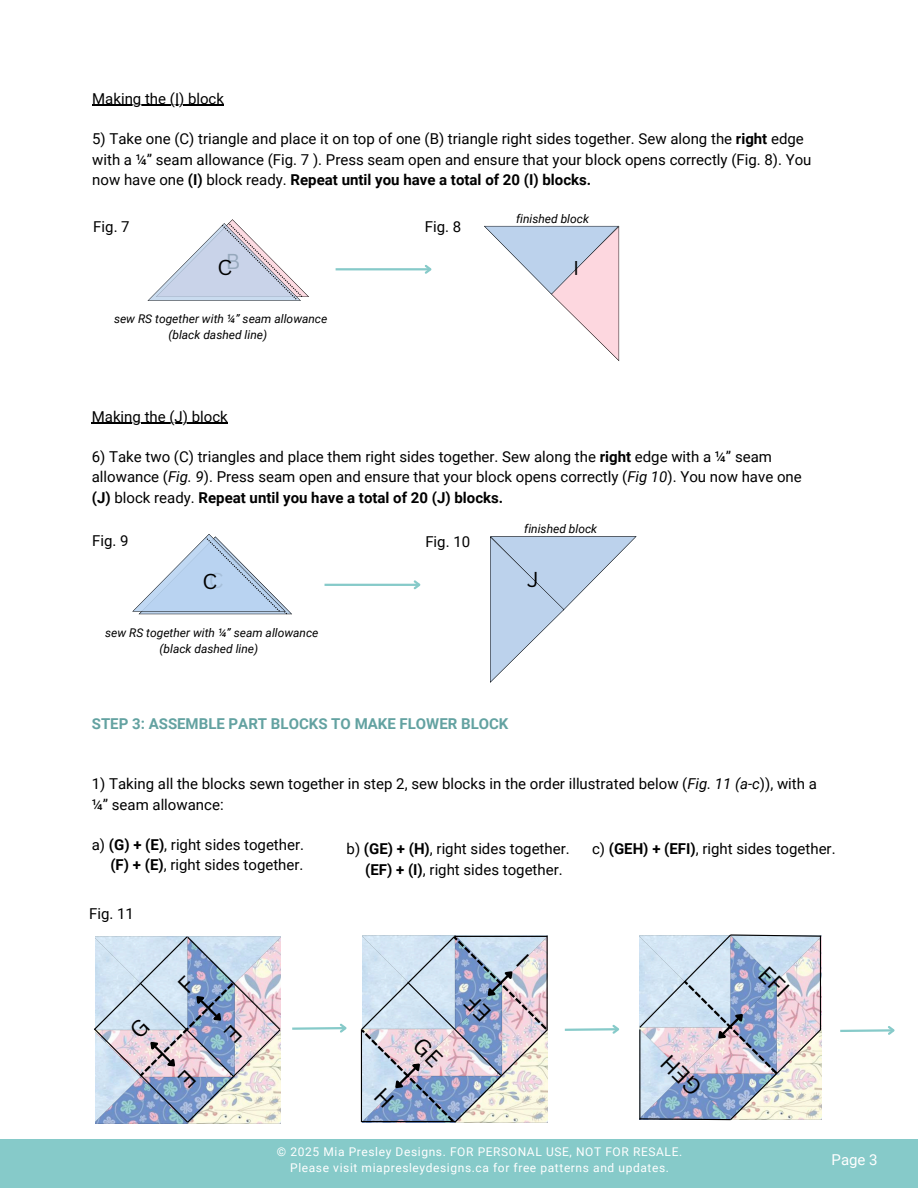
<style>
.page{position:relative;width:918px;height:1188px;background:#fff}
.page>*{position:absolute;margin:0;border:0;box-sizing:border-box;transform-origin:0 0}
.t1{font:21px "Canva Sans";color:#000}
.t2{font:19.35px "Canva Sans";color:#000}
.t3{font:15px/20.2px "Roboto";color:#000}
.t4{font:700 15px "Roboto";color:#63a2a1}
.t5{font:15px "Roboto";color:#fff}
.t6{font:italic 12px "Roboto";color:#000}
.t7{font:12px "Roboto";letter-spacing:.05em;color:#fff}
.s1{font-weight:700}
.s2{font-style:italic}
</style>
<div class="page">
<div style="left:0;top:1140px;width:918px;height:48px;background:#86cac9"></div>
<svg style="left:490px;top:536px;width:147px;height:147px"></svg>
<svg style="left:484px;top:226px;width:135px;height:135px"></svg>
<svg style="left:147px;top:219px;width:162px;height:82px"></svg>
<hr style="left:336px;top:268px;width:94px;height:2px;background:#86cac9">
<svg style="left:423px;top:265px;width:9px;height:9px"></svg>
<svg style="left:132px;top:534px;width:160px;height:80px"></svg>
<hr style="left:325px;top:584px;width:94px;height:2px;background:#86cac9">
<svg style="left:412px;top:580px;width:9px;height:10px"></svg>
<svg style="left:292px;top:1023px;width:55px;height:10px"></svg>
<svg style="left:564px;top:1024px;width:56px;height:10px"></svg>
<svg style="left:840px;top:1026px;width:55px;height:9px"></svg>
<hr style="left:92px;top:105px;width:132px;height:1px;background:#000">
<hr style="left:92px;top:423px;width:136px;height:1px;background:#000">
<img style="left:94px;top:936px;width:187px;height:188px">
<img style="left:360px;top:935px;width:188px;height:188px">
<img style="left:639px;top:934px;width:183px;height:187px">
<p class="t3" style="left:92px;top:89px;width:133px">Making the (I) block</p>
<p class="t3" style="left:92px;top:129px;width:721px">5) Take one (C) triangle and place it on top of one (B) triangle right sides together. Sew along the <span class="s1">right</span> edge with a ¼” seam allowance (Fig. 7 ). Press seam open and ensure that your block opens correctly (Fig. 8). You now have one <span class="s1">(I)</span> block ready. <span class="s1">Repeat until you have a total of 20 (I) blocks.</span></p>
<p class="t3" style="left:93px;top:217px;width:38px">Fig. 7</p>
<p class="t1" style="left:226px;top:247px;width:16px">B</p>
<p class="t1" style="left:218px;top:252px;width:16px">C</p>
<h2 class="t6" style="left:114px;top:312px;width:215px">sew RS together with ¼” seam allowance</h2>
<h3 class="t6" style="left:168px;top:328px;width:100px">(black dashed line)</h3>
<h3 class="t3" style="left:425px;top:217px;width:38px">Fig. 8</h3>
<h3 class="t6" style="left:516px;top:212px;width:74px">finished block</h3>
<p class="t2" style="left:579px;top:282px;width:7px;rotate:-180deg">I</p>
<h3 class="t3" style="left:92px;top:406px;width:138px">Making the (J) block</h3>
<h3 class="t3" style="left:92px;top:447px;width:712px">6) Take two (C) triangles and place them right sides together. Sew along the <span class="s1">right</span> edge with a ¼” seam allowance (<span class="s2">Fig. 9</span>). Press seam open and ensure that your block opens correctly (<span class="s2">Fig 10</span>). You now have one <span class="s1">(J)</span> block ready. <span class="s1">Repeat until you have a total of 20 (J) blocks.</span></h3>
<p class="t3" style="left:92px;top:531px;width:38px">Fig. 9</p>
<p class="t1" style="left:202px;top:566px;width:16px">C</p>
<p class="t6" style="left:105px;top:626px;width:215px">sew RS together with ¼” seam allowance</p>
<p class="t6" style="left:160px;top:642px;width:100px">(black dashed line)</p>
<p class="t6" style="left:524px;top:522px;width:74px">finished block</p>
<p class="t3" style="left:425px;top:532px;width:46px">Fig. 10</p>
<h3 class="t1" style="left:527px;top:565px;width:13px">J</h3>
<p class="t1" style="left:209px;top:566px;width:16px">C</p>
<p class="t4" style="left:92px;top:715px;width:418px">STEP 3: ASSEMBLE PART BLOCKS TO MAKE FLOWER BLOCK</p>
<p class="t3" style="left:92px;top:774px;width:727px">1) Taking all the blocks sewn together in step 2, sew blocks in the order illustrated below (<span class="s2">Fig. 11 (a-c</span>)), with a ¼” seam allowance:</p>
<h3 class="t3" style="left:92px;top:835px;width:214px;text-align:right">a) <span class="s1">(G) + (E)</span>, right sides together. <span class="s1">(F) + (E)</span>, right sides together.</h3>
<p class="t3" style="left:365px;top:839px;width:206px;text-indent:-19px">b) <span class="s1">(GE) + (H)</span>, right sides together. <span class="s1">(EF) + (I)</span>, right sides together.</p>
<p class="t3" style="left:592px;top:839px;width:245px">c) <span class="s1">(GEH) + (EFI)</span>, right sides together.</p>
<p class="t3" style="left:89px;top:904px;width:46px">Fig. 11</p>
<p class="t7" style="left:277px;top:1144px;width:407px">© 2025 Mia Presley Designs. FOR PERSONAL USE, NOT FOR RESALE.</p>
<h3 class="t7" style="left:290px;top:1160px;width:380px">Please visit miapresleydesigns.ca for free patterns and updates.</h3>
<h3 class="t5" style="left:832px;top:1151px;width:48px">Page 3</h3>
</div>
